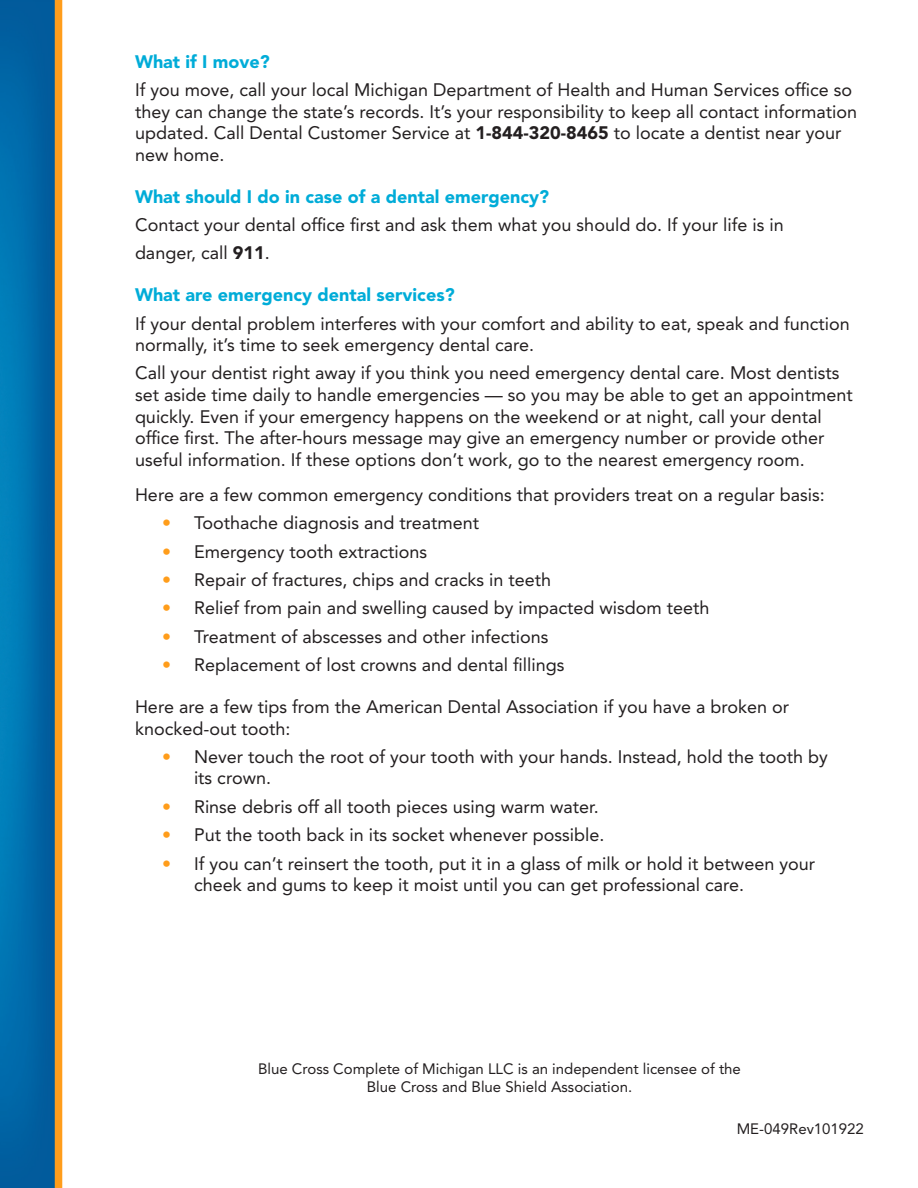
<style>
.page{position:relative;width:918px;height:1188px;background:#fff}
.page>*{position:absolute;margin:0;border:0;box-sizing:border-box;transform-origin:0 0}
.t1{font:18px/21.6px "Avenir LT Std";color:#231f20}
.t2{font:900 18px "Avenir LT Std";color:#00acd8}
.t3{font:15px "Avenir LT Std";color:#231f20}
.s1{font-weight:900}
.s2{color:#ff9d1b}
</style>
<div class="page">
<img style="left:0;top:0;width:55px;height:1188px">
<div style="left:55px;top:0;width:7px;height:1188px;background:#ff9d1b"></div>
<p class="t2" style="left:135px;top:50px;width:136px">What if I move?</p>
<p class="t1" style="left:135px;top:79px;width:724px">If you move, call your local Michigan Department of Health and Human Services office so they can change the state’s records. It’s your responsibility to keep all contact information updated. Call Dental Customer Service at <span class="s1">1-844-320-8465</span> to locate a dentist near your new home.</p>
<p class="t2" style="left:135px;top:185px;width:416px">What should I do in case of a dental emergency?</p>
<p class="t1" style="left:135px;top:214px;width:650px">Contact your dental office first and ask them what you should do. If your life is in</p>
<p class="t1" style="left:135px;top:242px;width:136px">danger, call <span class="s1">911</span>.</p>
<p class="t2" style="left:135px;top:284px;width:321px">What are emergency dental services?</p>
<p class="t1" style="left:135px;top:313px;width:716px">If your dental problem interferes with your comfort and ability to eat, speak and function normally, it’s time to seek emergency dental care.</p>
<p class="t1" style="left:135px;top:363px;width:719px">Call your dentist right away if you think you need emergency dental care. Most dentists set aside time daily to handle emergencies — so you may be able to get an appointment quickly. Even if your emergency happens on the weekend or at night, call your dental office first. The after-hours message may give an emergency number or provide other useful information. If these options don’t work, go to the nearest emergency room.</p>
<p class="t1" style="left:135px;top:484px;width:691px">Here are a few common emergency conditions that providers treat on a regular basis:</p>
<p class="t1" style="left:162px;top:512px;width:319px"><span class="s2">•</span> Toothache diagnosis and treatment</p>
<p class="t1" style="left:162px;top:541px;width:267px"><span class="s2">•</span> Emergency tooth extractions</p>
<p class="t1" style="left:162px;top:569px;width:391px"><span class="s2">•</span> Repair of fractures, chips and cracks in teeth</p>
<p class="t1" style="left:162px;top:597px;width:549px"><span class="s2">•</span> Relief from pain and swelling caused by impacted wisdom teeth</p>
<p class="t1" style="left:162px;top:626px;width:388px"><span class="s2">•</span> Treatment of abscesses and other infections</p>
<p class="t1" style="left:162px;top:654px;width:404px"><span class="s2">•</span> Replacement of lost crowns and dental fillings</p>
<p class="t1" style="left:135px;top:696px;width:656px">Here are a few tips from the American Dental Association if you have a broken or knocked-out tooth:</p>
<p class="t1" style="left:194px;top:746px;width:635px;text-indent:-32px"><span class="s2">•</span> Never touch the root of your tooth with your hands. Instead, hold the tooth by its crown.</p>
<p class="t1" style="left:162px;top:796px;width:438px"><span class="s2">•</span> Rinse debris off all tooth pieces using warm water.</p>
<p class="t1" style="left:162px;top:824px;width:444px"><span class="s2">•</span> Put the tooth back in its socket whenever possible.</p>
<p class="t1" style="left:194px;top:853px;width:623px;text-indent:-32px"><span class="s2">•</span> If you can’t reinsert the tooth, put it in a glass of milk or hold it between your cheek and gums to keep it moist until you can get professional care.</p>
<p class="t3" style="left:258px;top:1060px;width:484px">Blue Cross Complete of Michigan LLC is an independent licensee of the</p>
<p class="t3" style="left:367px;top:1078px;width:267px">Blue Cross and Blue Shield Association.</p>
<p class="t3" style="left:737px;top:1120px;width:129px">ME-049Rev101922</p>
</div>
